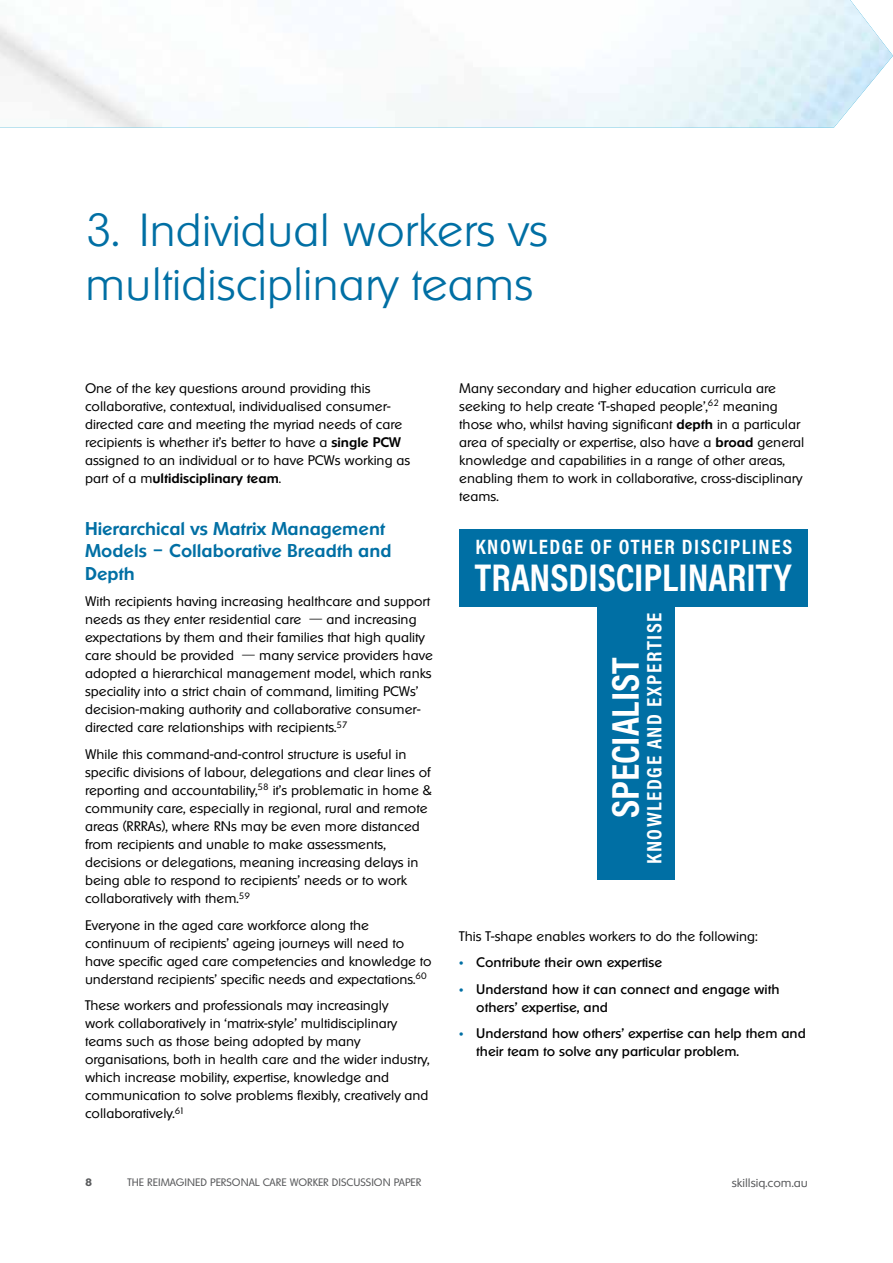
<style>
.page{position:relative;width:893px;height:1263px;background:#fff}
.page>*{position:absolute;margin:0;border:0;box-sizing:border-box;transform-origin:0 0}
.t1{font:200 45px/54px "Ornitons Serial";color:#006fa4}
.t2{font:700 39px "Acumin Pro Cond";color:#fff}
.t3{font:700 21px "Acumin Pro Cond";letter-spacing:.075em;color:#fff}
.t4{font:500 18px/22.5px "Ornitons Serial";color:#006fa4}
.t5{font:300 13.5px/18px "Ornitons Serial";color:#000}
.t6{font:13.5px/18px "Ornitons Serial";color:#000}
.t7{font:300 12px "Ornitons Serial";color:#58595b}
.t8{font:300 10.5px "Ornitons Serial";color:#58595b}
.t9{font:700 10.5px "Ornitons Serial";color:#58595b}
.s1{font-weight:500}
.s2{font-weight:800;color:#006fa4}
</style>
<div class="page">
<div style="left:459px;top:529px;width:349px;height:77px;background:#006fa4"></div>
<div style="left:597px;top:531px;width:77px;height:349px;background:#006fa4"></div>
<h1 class="t1" style="left:85px;top:203px;width:464px">3. Individual workers vs multidisciplinary teams</h1>
<p class="t5" style="left:85px;top:379px;width:327px">One of the key questions around providing this collaborative, contextual, individualised consumer&shy;directed care and meeting the myriad needs of care recipients is whether it’s better to have a <span class="s1">single PCW </span>assigned to an individual or to have PCWs working as part of a m<span class="s1">ultidisciplinary team</span>.</p>
<h3 class="t4" style="left:85px;top:517px;width:308px">Hierarchical vs Matrix Management<br>Models – Collaborative Breadth and<br>Depth</h3>
<p class="t5" style="left:85px;top:593px;width:349px">With recipients having increasing healthcare and support needs as they enter residential care — and increasing expectations by them and their families that high quality care should be provided — many service providers have adopted a hierarchical management model, which ranks speciality into a strict chain of command, limiting PCWs’ decision-making authority and collaborative consumer&shy;directed care relationships with recipients.<sup>57</sup></p>
<p class="t5" style="left:85px;top:745px;width:348px">While this command-and-control structure is useful in specific divisions of labour, delegations and clear lines of reporting and accountability,<sup>58</sup> it’s problematic in home &amp; community care, especially in regional, rural and remote areas (RRRAs), where RNs may be even more distanced from recipients and unable to make assessments, decisions or delegations, meaning increasing delays in being able to respond to recipients’ needs or to work collaboratively with them.<sup>59</sup></p>
<p class="t5" style="left:85px;top:916px;width:348px">Everyone in the aged care workforce along the continuum of recipients’ ageing journeys will need to have specific aged care competencies and knowledge to understand recipients’ specific needs and expectations.<sup>60</sup></p>
<p class="t5" style="left:85px;top:996px;width:346px">These workers and professionals may increasingly<br>work collaboratively in ‘matrix-style’ multidisciplinary teams such as those being adopted by many organisations, both in health care and the wider industry, which increase mobility, expertise, knowledge and communication to solve problems flexibly, creatively and collaboratively.<sup>61</sup></p>
<p class="t5" style="left:459px;top:379px;width:347px">Many secondary and higher education curricula are seeking to help create ‘T-shaped people’,<sup>62</sup> meaning those who, whilst having significant <span class="s1">depth</span> in a particular area of specialty or expertise, also have a <span class="s1">broad</span> general knowledge and capabilities in a range of other areas, enabling them to work in collaborative, cross-disciplinary teams.</p>
<h3 class="t3" style="left:475px;top:533px;width:318px">KNOWLEDGE OF OTHER DISCIPLINES</h3>
<h2 class="t2" style="left:475px;top:552px;width:318px">TRANSDISCIPLINARITY</h2>
<h3 class="t3" style="left:640px;top:864px;width:253px;rotate:-90deg">KNOWLEDGE AND EXPERTISE</h3>
<h2 class="t2" style="left:600px;top:818px;width:162px;rotate:-90deg">SPECIALIST</h2>
<p class="t5" style="left:459px;top:927px;width:300px">This T-shape enables workers to do the following:</p>
<p class="t6" style="left:459px;top:953px;width:204px"><span class="s2">•</span> Contribute their own expertise</p>
<p class="t6" style="left:476px;top:980px;width:305px;text-indent:-17px"><span class="s2">•</span> Understand how it can connect and engage with others’ expertise, and</p>
<p class="t6" style="left:476px;top:1024px;width:331px;text-indent:-17px"><span class="s2">•</span> Understand how others’ expertise can help them and their team to solve any particular problem.</p>
<p class="t9" style="left:85px;top:1175px;width:9px">8</p>
<p class="t8" style="left:128px;top:1176px;width:295px">THE REIMAGINED PERSONAL CARE WORKER DISCUSSION PAPER</p>
<p class="t7" style="left:732px;top:1175px;width:78px">skillsiq.com.au</p>
</div>
